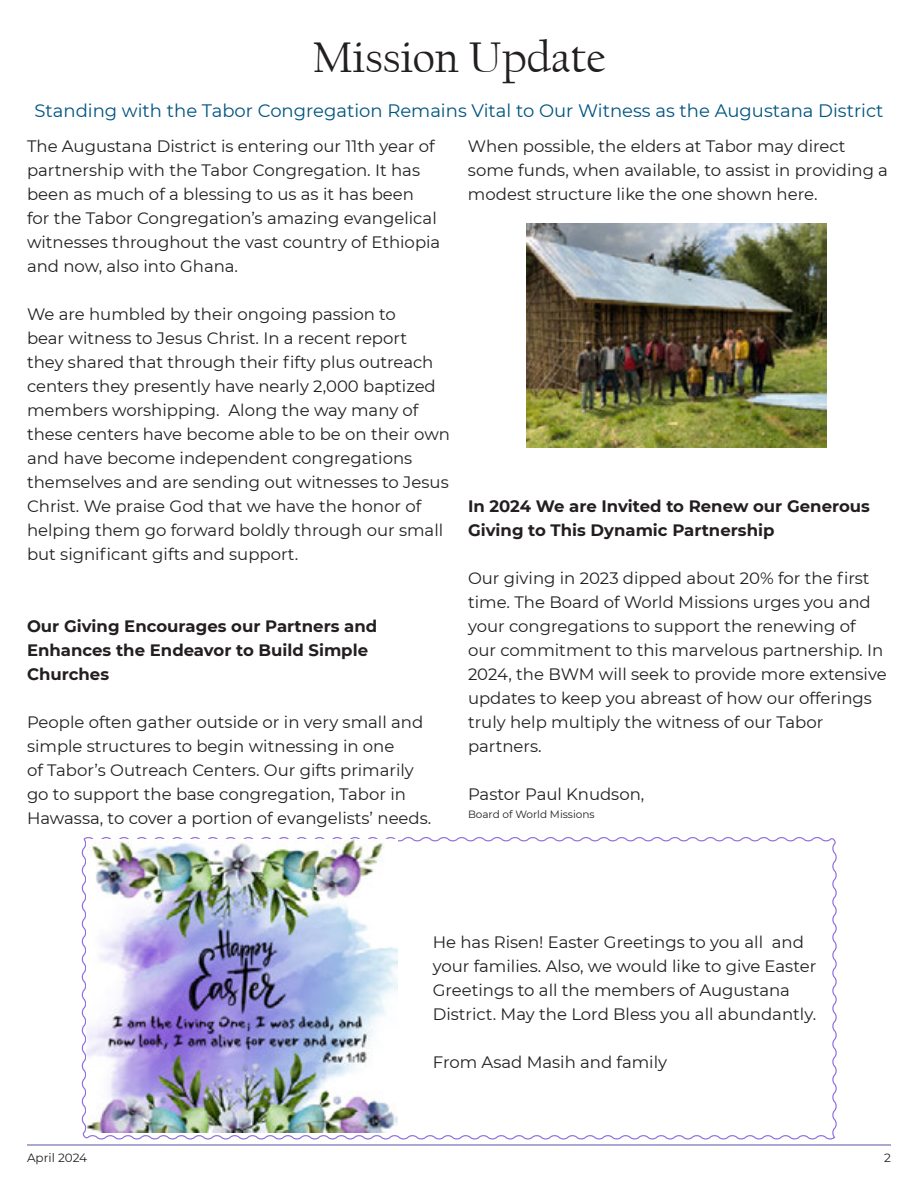
<style>
.page{position:relative;width:918px;height:1188px;background:#fff}
.page>*{position:absolute;margin:0;border:0;box-sizing:border-box;transform-origin:0 0}
.t1{font:45px "Californian FB";color:#231f20}
.Sub_Title_Author_Line{font:18px "Montserrat";color:#005480}
.t2{font:16.5px/24px "Montserrat";color:#231f20}
.t3{font:700 16.5px/24px "Montserrat";color:#231f20}
.t4{font:12px "Montserrat";color:#231f20}
.t5{font:10.5px "Montserrat";color:#231f20}
</style>
<div class="page">
<hr style="left:27px;top:1145px;width:864px;height:1px;background:#5656a5">
<img style="left:527px;top:223px;width:299px;height:225px">
<svg style="left:81px;top:837px;width:756px;height:303px"></svg>
<img style="left:87px;top:840px;width:311px;height:292px">
<p class="t1" style="left:312px;top:32px;width:295px">Mission Update</p>
<p class="Sub_Title_Author_Line" style="left:34px;top:98px;width:851px">Standing with the Tabor Congregation Remains Vital to Our Witness as the Augustana District</p>
<p class="t2" style="left:27px;top:134px;width:415px">The Augustana District is entering our 11th year of partnership with the Tabor Congregation. It has been as much of a blessing to us as it has been for the Tabor Congregation’s amazing evangelical witnesses throughout the vast country of Ethiopia and now, also into Ghana.</p>
<p class="t2" style="left:27px;top:302px;width:425px">We are humbled by their ongoing passion to<br>bear witness to Jesus Christ. In a recent report<br>they shared that through their fifty plus outreach centers they presently have nearly 2,000 baptized members worshipping. Along the way many of these centers have become able to be on their own and have become independent congregations themselves and are sending out witnesses to Jesus Christ. We praise God that we have the honor of helping them go forward boldly through our small but significant gifts and support.</p>
<p class="t2" style="left:468px;top:134px;width:422px">When possible, the elders at Tabor may direct some funds, when available, to assist in providing a modest structure like the one shown here.</p>
<p class="t3" style="left:468px;top:493px;width:403px">In 2024 We are Invited to Renew our Generous<br>Giving to This Dynamic Partnership</p>
<p class="t2" style="left:468px;top:566px;width:420px">Our giving in 2023 dipped about 20% for the first time. The Board of World Missions urges you and your congregations to support the renewing of our commitment to this marvelous partnership. In 2024, the BWM will seek to provide more extensive updates to keep you abreast of how our offerings truly help multiply the witness of our Tabor partners.</p>
<p class="t2" style="left:468px;top:782px;width:178px">Pastor Paul Knudson,</p>
<p class="t5" style="left:468px;top:807px;width:128px">Board of World Missions</p>
<p class="t3" style="left:27px;top:613px;width:352px">Our Giving Encourages our Partners and<br>Enhances the Endeavor to Build Simple<br>Churches</p>
<p class="t2" style="left:27px;top:710px;width:406px">People often gather outside or in very small and simple structures to begin witnessing in one<br>of Tabor’s Outreach Centers. Our gifts primarily go to support the base congregation, Tabor in Hawassa, to cover a portion of evangelists’ needs.</p>
<p class="t2" style="left:433px;top:930px;width:385px">He has Risen! Easter Greetings to you all and your families. Also, we would like to give Easter Greetings to all the members of Augustana District. May the Lord Bless you all abundantly.</p>
<p class="t2" style="left:433px;top:1050px;width:236px">From Asad Masih and family</p>
<p class="t4" style="left:27px;top:1149px;width:62px">April 2024</p>
<p class="t4" style="left:884px;top:1149px;width:8px">2</p>
</div>
